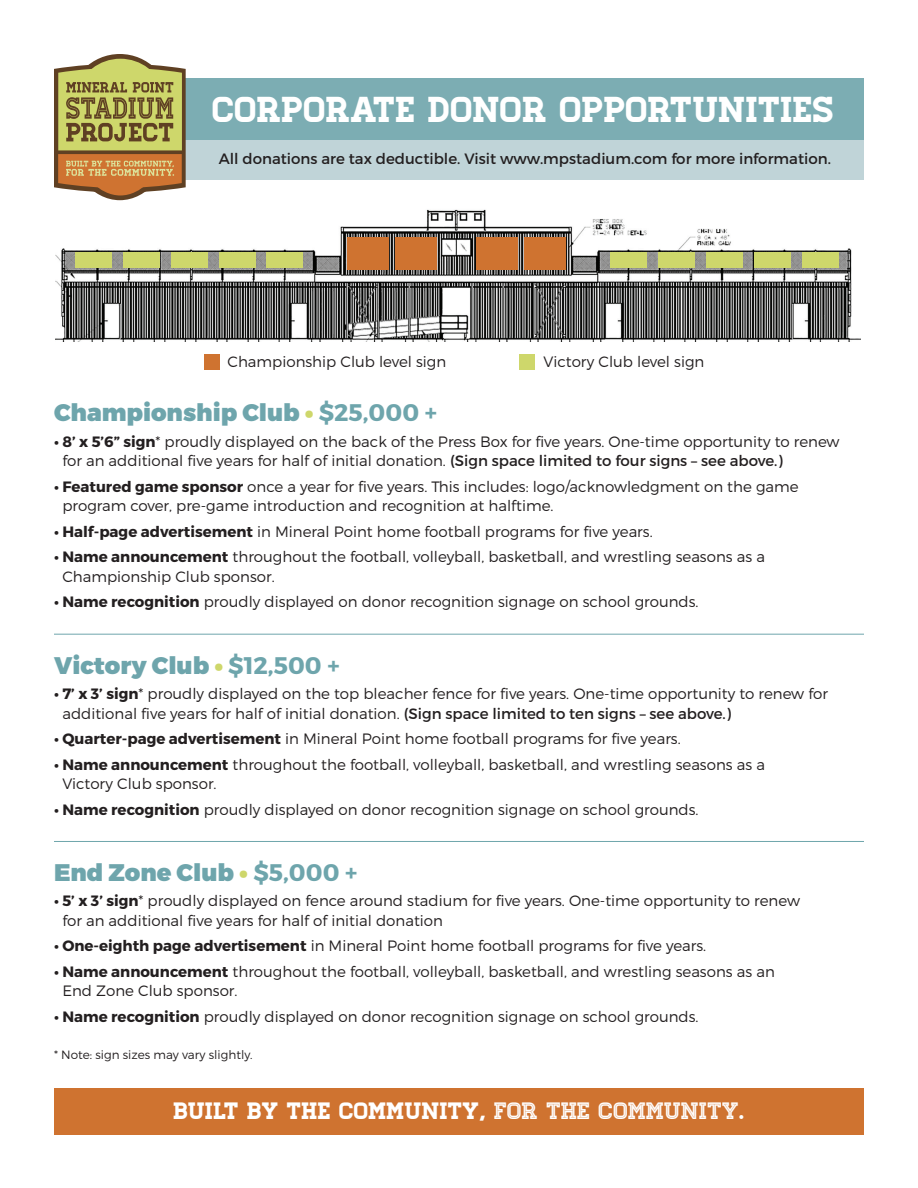
<style>
.page{position:relative;width:918px;height:1188px;background:#fff}
.page>*{position:absolute;margin:0;border:0;box-sizing:border-box;transform-origin:0 0}
.t1{font:36px "Homestead";color:#fff}
.t2{font:900 24px "Montserrat";color:#6ea5ac}
.t3{font:23.7px "Homestead";color:#fff}
.t4{font:300 15px/19.5px "Montserrat";color:#231f20}
.t5{font:15px "Montserrat";color:#231f20}
.t6{font:300 12px "Montserrat";color:#231f20}
.s1{color:#ced76b}
.s2{font-weight:700}
.s3{font-weight:400}
.s4{font-family:"Homestead Inline"}
</style>
<div class="page">
<div style="left:54px;top:78px;width:810px;height:65px;background:#7cadb3"></div>
<div style="left:186px;top:140px;width:678px;height:40px;background:#c0d4d8"></div>
<svg style="left:54px;top:54px;width:132px;height:141px"></svg>
<hr style="left:54px;top:634px;width:810px;height:1px;background:#6ea5ac">
<hr style="left:54px;top:841px;width:810px;height:1px;background:#6ea5ac">
<div style="left:54px;top:1088px;width:810px;height:47px;background:#cf7330"></div>
<div style="left:204px;top:354px;width:16px;height:16px;background:#cf7330"></div>
<div style="left:519px;top:354px;width:16px;height:16px;background:#ced76b"></div>
<img style="left:56px;top:209px;width:805px;height:132px">
<div style="left:347px;top:237px;width:42px;height:33px;background:#cf7330"></div>
<div style="left:266px;top:252px;width:37px;height:16px;background:#ced76b"></div>
<div style="left:219px;top:252px;width:36px;height:16px;background:#ced76b"></div>
<div style="left:171px;top:252px;width:37px;height:16px;background:#ced76b"></div>
<div style="left:123px;top:252px;width:37px;height:16px;background:#ced76b"></div>
<div style="left:75px;top:252px;width:37px;height:16px;background:#ced76b"></div>
<div style="left:802px;top:252px;width:36px;height:16px;background:#ced76b"></div>
<div style="left:754px;top:252px;width:37px;height:16px;background:#ced76b"></div>
<div style="left:706px;top:252px;width:37px;height:16px;background:#ced76b"></div>
<div style="left:658px;top:252px;width:37px;height:16px;background:#ced76b"></div>
<div style="left:611px;top:252px;width:36px;height:16px;background:#ced76b"></div>
<div style="left:476px;top:237px;width:42px;height:33px;background:#cf7330"></div>
<div style="left:395px;top:237px;width:42px;height:33px;background:#cf7330"></div>
<div style="left:524px;top:237px;width:42px;height:33px;background:#cf7330"></div>
<h1 class="t1" style="left:213px;top:88px;width:624px">CORPORATE DONOR OPPORTUNITIES</h1>
<p class="t5" style="left:219px;top:149px;width:614px">All donations are tax deductible. Visit www.mpstadium.com for more information.</p>
<p class="t4" style="left:228px;top:352px;width:220px">Championship Club level sign</p>
<p class="t4" style="left:544px;top:352px;width:162px">Victory Club level sign</p>
<h2 class="t2" style="left:54px;top:398px;width:385px">Championship Club <span class="s1">•</span> <span class="s2">$25,000 +</span></h2>
<p class="t4" style="left:62px;top:431px;width:779px;text-indent:-8px"><span class="s2">• 8’ x 5’6” sign</span>* proudly displayed on the back of the Press Box for five years. One-time opportunity to renew for an additional five years for half of initial donation. <span class="s3">(Sign space limited to four signs – see above.)</span></p>
<p class="t4" style="left:62px;top:476px;width:738px;text-indent:-8px"><span class="s2">• Featured game sponsor</span> once a year for five years. This includes: logo/acknowledgment on the game program cover, pre-game introduction and recognition at halftime.</p>
<p class="t4" style="left:54px;top:521px;width:600px"><span class="s2">• Half-page advertisement</span> in Mineral Point home football programs for five years.</p>
<p class="t4" style="left:62px;top:547px;width:704px;text-indent:-8px"><span class="s2">• Name announcement</span> throughout the football, volleyball, basketball, and wrestling seasons as a<br>Championship Club sponsor.</p>
<p class="t4" style="left:54px;top:592px;width:646px"><span class="s2">• Name recognition</span> proudly displayed on donor recognition signage on school grounds.</p>
<h2 class="t2" style="left:54px;top:650px;width:287px">Victory Club <span class="s1">•</span> <span class="s2">$12,500 +</span></h2>
<p class="t4" style="left:62px;top:684px;width:767px;text-indent:-8px"><span class="s2">• 7’ x 3’ sign</span>* proudly displayed on the top bleacher fence for five years. One-time opportunity to renew for additional five years for half of initial donation. <span class="s3">(Sign space limited to ten signs – see above.)</span></p>
<p class="t4" style="left:54px;top:729px;width:628px"><span class="s2">• Quarter-page advertisement</span> in Mineral Point home football programs for five years.</p>
<p class="t4" style="left:62px;top:754px;width:704px;text-indent:-8px"><span class="s2">• Name announcement</span> throughout the football, volleyball, basketball, and wrestling seasons as a<br>Victory Club sponsor.</p>
<p class="t4" style="left:54px;top:799px;width:646px"><span class="s2">• Name recognition</span> proudly displayed on donor recognition signage on school grounds.</p>
<h2 class="t2" style="left:54px;top:857px;width:305px">End Zone Club <span class="s1">•</span> <span class="s2">$5,000 +</span></h2>
<p class="t4" style="left:62px;top:891px;width:739px;text-indent:-8px"><span class="s2">• 5’ x 3’ sign</span>* proudly displayed on fence around stadium for five years. One-time opportunity to renew for an additional five years for half of initial donation</p>
<p class="t4" style="left:54px;top:936px;width:654px"><span class="s2">• One-eighth page advertisement</span> in Mineral Point home football programs for five years.</p>
<p class="t4" style="left:62px;top:962px;width:714px;text-indent:-8px"><span class="s2">• Name announcement</span> throughout the football, volleyball, basketball, and wrestling seasons as an<br>End Zone Club sponsor.</p>
<p class="t4" style="left:54px;top:1007px;width:646px"><span class="s2">• Name recognition</span> proudly displayed on donor recognition signage on school grounds.</p>
<p class="t6" style="left:54px;top:1048px;width:200px">* Note: sign sizes may vary slightly.</p>
<h3 class="t3" style="left:174px;top:1097px;width:572px">BUILT BY THE COMMUNITY, <span class="s4">FOR THE COMMUNITY</span>.</h3>
</div>
